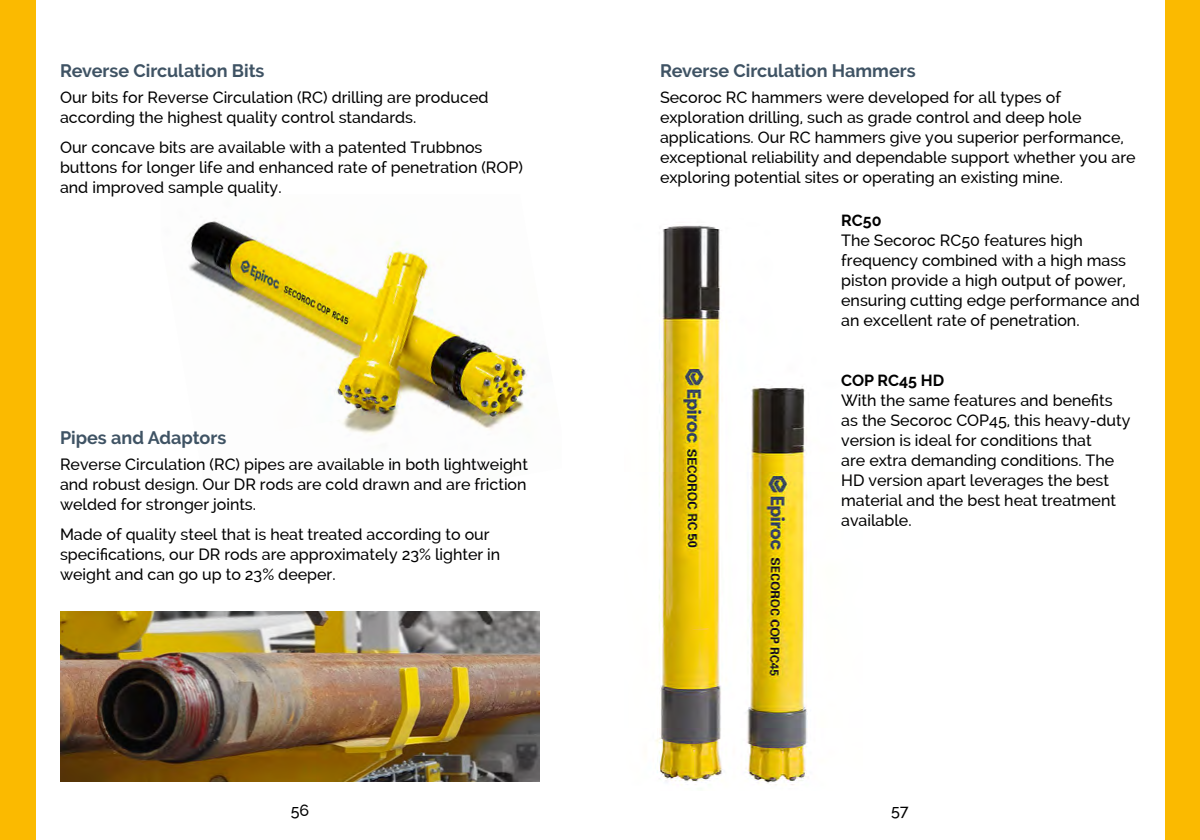
<style>
.page{position:relative;width:1200px;height:840px;background:#fff}
.page>*{position:absolute;margin:0;border:0;box-sizing:border-box;transform-origin:0 0}
.t1{font:700 18px "Raleway";color:#3f5364}
.t2{font:500 16px/20px "Raleway";color:#000}
.t3{font:700 16px "Raleway";color:#000}
</style>
<div class="page">
<div style="left:1165px;top:0;width:35px;height:840px;background:#fbba00"></div>
<div style="left:0;top:0;width:36px;height:840px;background:#fbba00"></div>
<img style="left:189px;top:218px;width:339px;height:217px">
<img style="left:61px;top:611px;width:478px;height:171px">
<img style="left:655px;top:225px;width:152px;height:561px">
<p class="t1" style="left:60px;top:60px;width:206px">Reverse Circulation Bits</p>
<p class="t2" style="left:60px;top:87px;width:430px">Our bits for Reverse Circulation (RC) drilling are produced according the highest quality control standards.</p>
<p class="t2" style="left:60px;top:137px;width:464px">Our concave bits are available with a patented Trubbnos buttons for longer life and enhanced rate of penetration (ROP) and improved sample quality.</p>
<p class="t1" style="left:60px;top:427px;width:168px">Pipes and Adaptors</p>
<p class="t2" style="left:60px;top:454px;width:469px;text-align:justify">Reverse Circulation (RC) pipes are available in both lightweight and robust design. Our DR rods are cold drawn and are friction welded for stronger joints.</p>
<p class="t2" style="left:60px;top:524px;width:442px">Made of quality steel that is heat treated according to our specifications, our DR rods are approximately 23% lighter in weight and can go up to 23% deeper.</p>
<p class="t1" style="left:660px;top:60px;width:257px">Reverse Circulation Hammers</p>
<p class="t2" style="left:660px;top:87px;width:477px">Secoroc RC hammers were developed for all types of exploration drilling, such as grade control and deep hole applications. Our RC hammers give you superior performance, exceptional reliability and dependable support whether you are exploring potential sites or operating an existing mine.</p>
<p class="t3" style="left:841px;top:211px;width:42px">RC50</p>
<p class="t2" style="left:841px;top:231px;width:300px">The Secoroc RC50 features high frequency combined with a high mass piston provide a high output of power, ensuring cutting edge performance and an excellent rate of penetration.</p>
<p class="t3" style="left:841px;top:371px;width:105px">COP RC45 HD</p>
<p class="t2" style="left:841px;top:391px;width:291px">With the same features and benefits as the Secoroc COP45, this heavy-duty version is ideal for conditions that<br>are extra demanding conditions. The<br>HD version apart leverages the best material and the best heat treatment available.</p>
<p class="t2" style="left:291px;top:801px;width:20px">56</p>
<p class="t2" style="left:891px;top:801px;width:19px">57</p>
</div>
